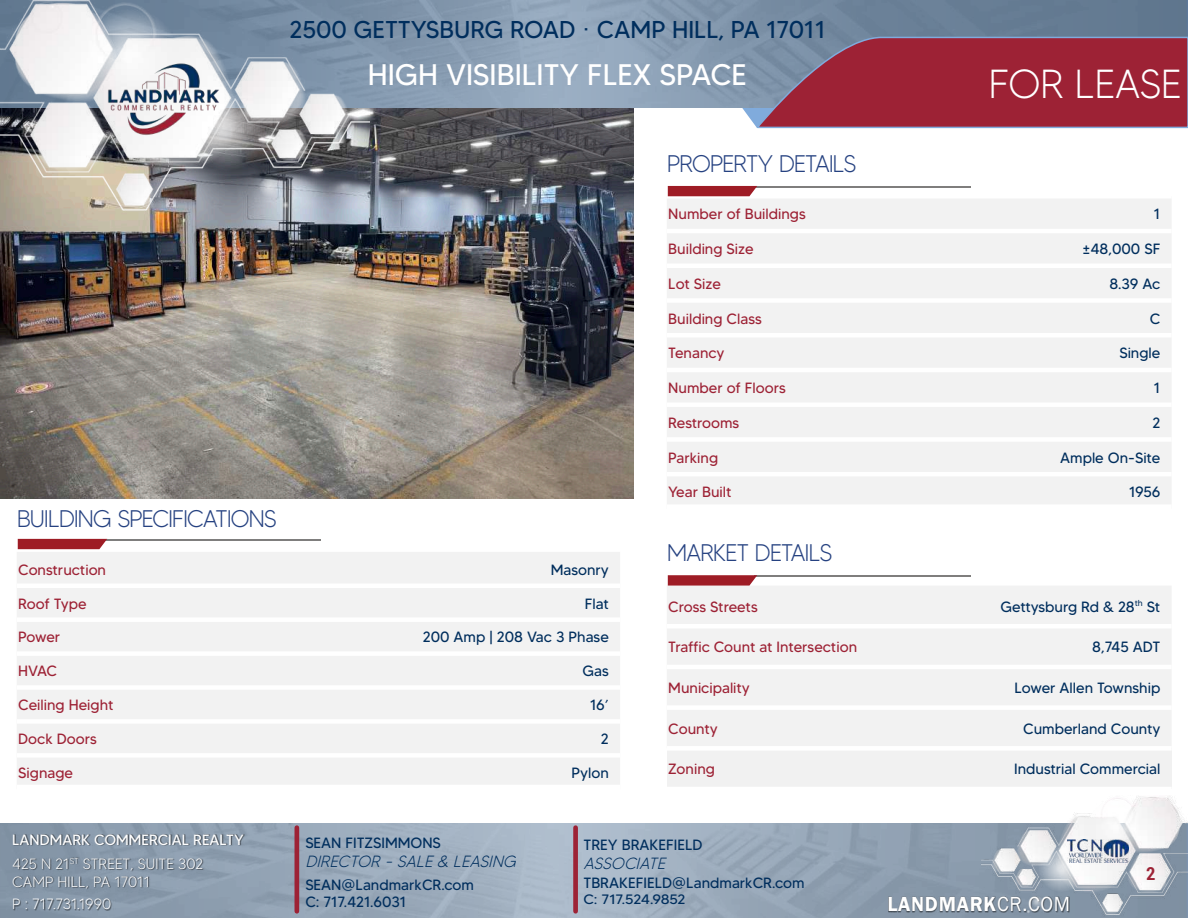
<style>
.page{position:relative;width:1188px;height:918px;background:#fff}
.page>*{position:absolute;margin:0;border:0;box-sizing:border-box;transform-origin:0 0}
.t1{font:300 40.5px "MADETOMMY";letter-spacing:-.015em;color:#fff}
.t2{font:29.7px "MADETOMMY";color:#fff}
.t3{font:24.3px "MADETOMMY";color:#002e5d}
.t4{font:300 24px "MADETOMMY";letter-spacing:-.055em;color:#264281}
.t5{font:600 21px "Franklin Gothic";letter-spacing:.035em;color:#fff;scale:.96 1}
.t6{font:700 condensed 17.85px "Roboto";color:#9d2235}
.t7{font:italic 300 16.2px "MADETOMMY";color:#002e5d}
.t8{font:14.85px "MADETOMMY";color:#002e5d}
.t9{font:14.85px "MADETOMMY";color:#9d2235}
.t10{font:14.85px/24px "MADETOMMY";color:#fff}
.t11{font:300 14.85px/22.5px "MADETOMMY";color:#fff}
.t12{font:13.65px "MADETOMMY";letter-spacing:-.02em;color:#002e5d;scale:1.09 1}
.s1{font-family:"Arial"}
.s2{font-weight:300}
.s3{font-weight:400}
</style>
<div class="page">
<img style="left:0;top:108px;width:633px;height:391px">
<img style="left:0;top:823px;width:982px;height:95px">
<img style="left:889px;top:897px;width:93px;height:15px">
<img style="left:13px;top:835px;width:232px;height:75px">
<hr style="left:295px;top:828px;width:4px;height:83px;background:#9d2235">
<div style="left:573px;top:828px;width:5px;height:83px;background:#9d2235"></div>
<img style="left:370px;top:0;width:818px;height:108px">
<svg style="left:756px;top:36px;width:432px;height:93px;background:#983549"></svg>
<img style="left:0;top:0;width:370px;height:232px">
<img style="left:982px;top:796px;width:206px;height:122px">
<img style="left:1067px;top:839px;width:61px;height:23px">
<img style="left:108px;top:63px;width:112px;height:73px">
<div style="left:667px;top:199px;width:504px;height:305px;background:#f2f2f2"></div>
<hr style="left:667px;top:229px;width:505px;height:4px;background:#fff">
<hr style="left:667px;top:264px;width:505px;height:4px;background:#fff">
<div style="left:667px;top:298px;width:505px;height:5px;background:#fff"></div>
<hr style="left:667px;top:333px;width:505px;height:4px;background:#fff">
<hr style="left:667px;top:368px;width:505px;height:4px;background:#fff">
<div style="left:667px;top:402px;width:505px;height:5px;background:#fff"></div>
<div style="left:667px;top:437px;width:505px;height:5px;background:#fff"></div>
<hr style="left:667px;top:472px;width:505px;height:4px;background:#fff">
<div style="left:17px;top:552px;width:603px;height:232px;background:#f2f2f2"></div>
<hr style="left:17px;top:584px;width:603px;height:4px;background:#fff">
<div style="left:17px;top:617px;width:603px;height:5px;background:#fff"></div>
<div style="left:17px;top:651px;width:603px;height:5px;background:#fff"></div>
<div style="left:17px;top:685px;width:603px;height:5px;background:#fff"></div>
<div style="left:17px;top:719px;width:603px;height:5px;background:#fff"></div>
<div style="left:17px;top:753px;width:603px;height:5px;background:#fff"></div>
<hr style="left:105px;top:539px;width:216px;height:1px;background:#7f7e7d">
<svg style="left:18px;top:539px;width:89px;height:10px"></svg>
<hr style="left:755px;top:186px;width:216px;height:1px;background:#7f7e7d">
<svg style="left:668px;top:186px;width:89px;height:10px"></svg>
<div style="left:667px;top:586px;width:504px;height:160px;background:#f2f2f2"></div>
<div style="left:667px;top:748px;width:505px;height:41px;background:#f1f1f1"></div>
<div style="left:667px;top:624px;width:505px;height:5px;background:#fff"></div>
<hr style="left:667px;top:665px;width:505px;height:4px;background:#fff">
<div style="left:667px;top:705px;width:505px;height:5px;background:#fff"></div>
<div style="left:667px;top:746px;width:505px;height:5px;background:#fff"></div>
<hr style="left:667px;top:787px;width:505px;height:4px;background:#fff">
<hr style="left:755px;top:575px;width:216px;height:2px;background:#7f7e7d">
<svg style="left:668px;top:575px;width:89px;height:11px"></svg>
<h3 class="t3" style="left:289px;top:21px;width:538px">2500 GETTYSBURG ROAD <span class="s1">·</span> CAMP HILL, PA 17011</h3>
<h2 class="t2" style="left:368px;top:64px;width:380px">HIGH VISIBILITY FLEX SPACE</h2>
<h3 class="t4" style="left:667px;top:155px;width:191px">PROPERTY DETAILS</h3>
<h1 class="t1" style="left:988px;top:70px;width:195px">FOR LEASE</h1>
<h3 class="t4" style="left:17px;top:511px;width:262px">BUILDING SPECIFICATIONS</h3>
<p class="t9" style="left:18px;top:564px;width:89px">Construction</p>
<p class="t8" style="left:551px;top:564px;width:60px">Masonry</p>
<p class="t9" style="left:18px;top:598px;width:70px">Roof Type</p>
<p class="t8" style="left:585px;top:598px;width:26px">Flat</p>
<p class="t9" style="left:18px;top:632px;width:44px">Power</p>
<p class="t8" style="left:423px;top:632px;width:188px">200 Amp | 208 Vac 3 Phase</p>
<p class="t9" style="left:18px;top:666px;width:40px">HVAC</p>
<p class="t8" style="left:583px;top:666px;width:28px">Gas</p>
<p class="t9" style="left:18px;top:700px;width:97px">Ceiling Height</p>
<p class="t8" style="left:590px;top:700px;width:20px">16’</p>
<p class="t9" style="left:18px;top:734px;width:80px">Dock Doors</p>
<p class="t8" style="left:601px;top:734px;width:10px">2</p>
<p class="t9" style="left:18px;top:768px;width:56px">Signage</p>
<p class="t8" style="left:571px;top:768px;width:39px">Pylon</p>
<p class="t9" style="left:668px;top:209px;width:139px">Number of Buildings</p>
<p class="t8" style="left:1154px;top:209px;width:8px">1</p>
<p class="t9" style="left:668px;top:244px;width:87px">Building Size</p>
<p class="t8" style="left:1083px;top:244px;width:79px">±48,000 SF</p>
<p class="t9" style="left:668px;top:279px;width:54px">Lot Size</p>
<p class="t8" style="left:1110px;top:279px;width:52px">8.39 Ac</p>
<p class="t9" style="left:668px;top:313px;width:95px">Building Class</p>
<p class="t8" style="left:1150px;top:313px;width:12px">C</p>
<p class="t9" style="left:668px;top:348px;width:58px">Tenancy</p>
<p class="t8" style="left:1119px;top:348px;width:43px">Single</p>
<p class="t9" style="left:668px;top:383px;width:119px">Number of Floors</p>
<p class="t8" style="left:1154px;top:383px;width:8px">1</p>
<p class="t9" style="left:668px;top:417px;width:73px">Restrooms</p>
<p class="t8" style="left:1152px;top:417px;width:10px">2</p>
<p class="t9" style="left:668px;top:452px;width:51px">Parking</p>
<p class="t8" style="left:1060px;top:452px;width:102px">Ample On-Site</p>
<p class="t9" style="left:668px;top:487px;width:65px">Year Built</p>
<p class="t8" style="left:1129px;top:487px;width:33px">1956</p>
<h3 class="t4" style="left:667px;top:544px;width:167px">MARKET DETAILS</h3>
<p class="t9" style="left:668px;top:601px;width:91px">Cross Streets</p>
<p class="t8" style="left:1001px;top:601px;width:161px">Gettysburg Rd &amp; 28<sup>th</sup> St</p>
<p class="t9" style="left:668px;top:642px;width:190px">Traffic Count at Intersection</p>
<p class="t8" style="left:1092px;top:642px;width:70px">8,745 ADT</p>
<p class="t9" style="left:668px;top:683px;width:83px">Municipality</p>
<p class="t8" style="left:1015px;top:683px;width:147px">Lower Allen Township</p>
<p class="t9" style="left:668px;top:723px;width:51px">County</p>
<p class="t8" style="left:1023px;top:723px;width:139px">Cumberland County</p>
<p class="t9" style="left:668px;top:764px;width:48px">Zoning</p>
<p class="t8" style="left:1014px;top:764px;width:148px">Industrial Commercial</p>
<p class="t10" style="left:12px;top:829px;width:233px">LANDMARK COMMERCIAL REALTY<br><span class="s2">425 N 21</span><sup>ST</sup> <span class="s2">STREET, SUITE 302</span></p>
<p class="t11" style="left:12px;top:872px;width:139px">CAMP HILL, PA 17011<br>P : 717.731.1990</p>
<p class="t8" style="left:305px;top:837px;width:137px">SEAN FITZSIMMONS</p>
<p class="t7" style="left:305px;top:856px;width:216px">DIRECTOR - SALE &amp; LEASING</p>
<p class="t8" style="left:305px;top:879px;width:170px">SEAN@LandmarkCR.com</p>
<p class="t8" style="left:305px;top:896px;width:102px">C: 717.421.6031</p>
<p class="t8" style="left:583px;top:839px;width:121px">TREY BRAKEFIELD</p>
<p class="t7" style="left:583px;top:858px;width:87px">ASSOCIATE</p>
<p class="t8" style="left:583px;top:878px;width:223px">TBRAKEFIELD@LandmarkCR.com</p>
<p class="t12" style="left:583px;top:895px;width:95px">C: 717.524.9852</p>
<h3 class="t5" style="left:887px;top:896px;width:192px">LANDMARK<span class="s3">CR.COM</span></h3>
<p class="t6" style="left:1146px;top:866px;width:11px">2</p>
</div>
